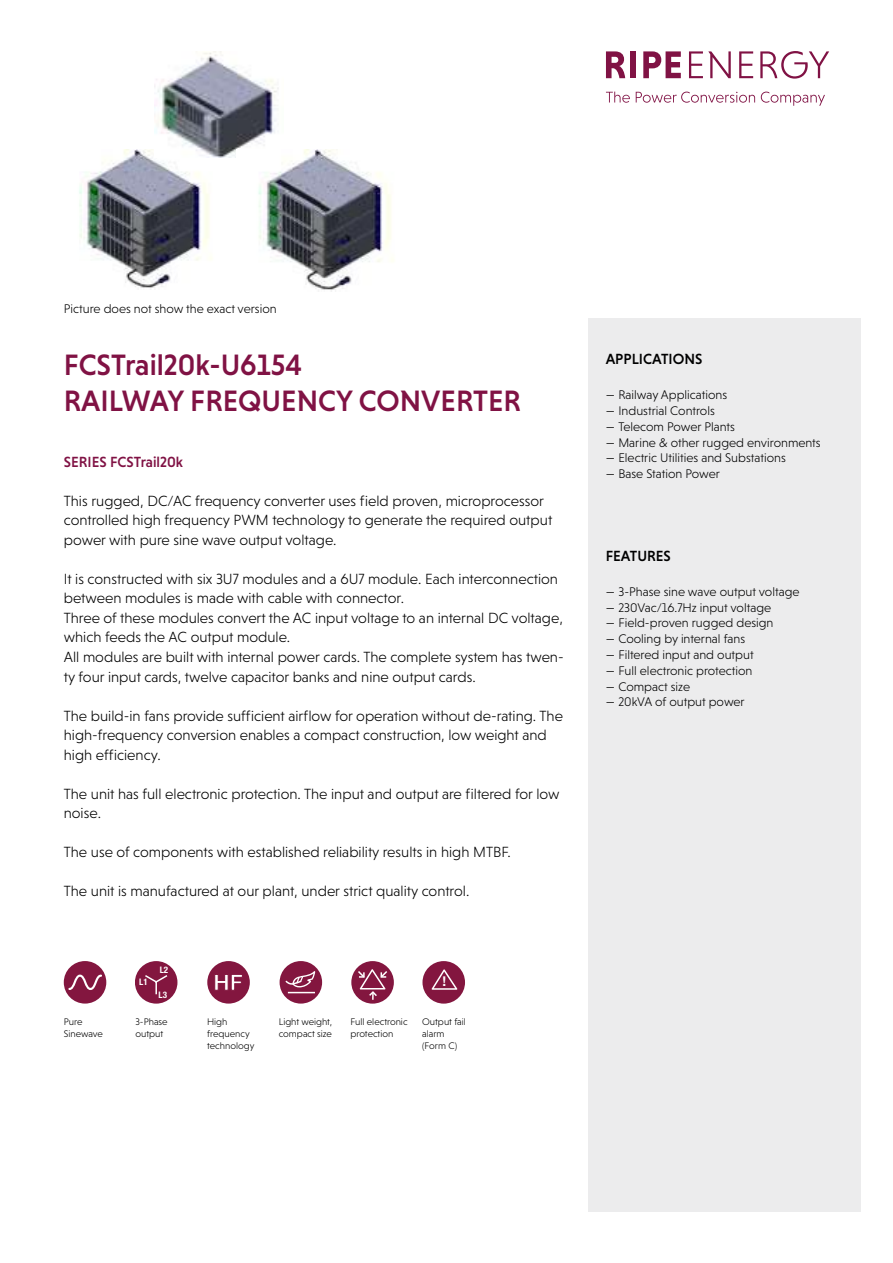
<style>
.page{position:relative;width:893px;height:1263px;background:#fff}
.page>*{position:absolute;margin:0;border:0;box-sizing:border-box;transform-origin:0 0}
.t1{font:500 30px/36px "Niveau Grotesk";color:#801244}
.t2{font:300 15px/19.5px "Niveau Grotesk";color:#000}
.t3{font:500 15px "Niveau Grotesk";color:#000}
.t4{font:500 15px "Niveau Grotesk";color:#801244}
.t5{font:700 13.5px "Helvetica Neue";color:#fff}
.t6{font:300 12.75px "Niveau Grotesk";color:#000}
.t7{font:300 9.75px/12px "Niveau Grotesk";color:#000}
.t8{font:700 condensed 9px "Helvetica Neue";color:#fff}
</style>
<div class="page">
<div style="left:588px;top:319px;width:273px;height:893px;background:#ececed"></div>
<svg style="left:606px;top:51px;width:19px;height:27px"></svg>
<div style="left:631px;top:51px;width:5px;height:27px;background:#801244"></div>
<svg style="left:643px;top:51px;width:38px;height:27px"></svg>
<svg style="left:689px;top:51px;width:42px;height:27px"></svg>
<svg style="left:739px;top:51px;width:14px;height:27px"></svg>
<svg style="left:760px;top:51px;width:69px;height:28px"></svg>
<svg style="left:606px;top:92px;width:24px;height:11px"></svg>
<svg style="left:636px;top:92px;width:119px;height:11px"></svg>
<svg style="left:761px;top:92px;width:64px;height:14px"></svg>
<div style="left:64px;top:961px;width:42px;height:42px;background:#83163f;border-radius:50%"></div>
<svg style="left:68px;top:974px;width:34px;height:16px"></svg>
<div style="left:135px;top:961px;width:42px;height:42px;background:#83163f;border-radius:50%"></div>
<svg style="left:145px;top:975px;width:23px;height:20px"></svg>
<div style="left:207px;top:961px;width:43px;height:42px;background:#83163f;border-radius:50%"></div>
<svg style="left:214px;top:974px;width:28px;height:17px"></svg>
<div style="left:280px;top:961px;width:42px;height:42px;background:#83163f;border-radius:50%"></div>
<svg style="left:285px;top:971px;width:30px;height:22px"></svg>
<div style="left:351px;top:961px;width:43px;height:42px;background:#83163f;border-radius:50%"></div>
<svg style="left:358px;top:969px;width:29px;height:31px"></svg>
<div style="left:423px;top:961px;width:42px;height:42px;background:#83163f;border-radius:50%"></div>
<svg style="left:432px;top:969px;width:25px;height:21px"></svg>
<img style="left:79px;top:150px;width:133px;height:139px">
<img style="left:154px;top:51px;width:125px;height:107px">
<img style="left:237px;top:150px;width:157px;height:141px">
<p class="t6" style="left:64px;top:301px;width:214px">Picture does not show the exact version</p>
<h1 class="t1" style="left:64px;top:347px;width:459px">FCSTrail20k-U6154<br>RAILWAY FREQUENCY CONVERTER</h1>
<p class="t4" style="left:64px;top:453px;width:121px">SERIES FCSTrail20k</p>
<p class="t2" style="left:64px;top:491px;width:490px">This rugged, DC/AC frequency converter uses field proven, microprocessor controlled high frequency PWM technology to generate the required output power with pure sine wave output voltage.</p>
<p class="t2" style="left:64px;top:569px;width:501px">It is constructed with six 3U7 modules and a 6U7 module. Each interconnection between modules is made with cable with connector.<br>Three of these modules convert the AC input voltage to an internal DC voltage, which feeds the AC output module.<br>All modules are built with internal power cards. The complete system has twen&shy;ty four input cards, twelve capacitor banks and nine output cards.</p>
<p class="t2" style="left:64px;top:706px;width:501px">The build-in fans provide sufficient airflow for operation without de-rating. The high-frequency conversion enables a compact construction, low weight and high efficiency.</p>
<p class="t2" style="left:64px;top:784px;width:497px">The unit has full electronic protection. The input and output are filtered for low noise.</p>
<p class="t2" style="left:64px;top:842px;width:449px">The use of components with established reliability results in high MTBF.</p>
<p class="t2" style="left:64px;top:881px;width:407px">The unit is manufactured at our plant, under strict quality control.</p>
<p class="t8" style="left:139px;top:975px;width:10px">L1</p>
<p class="t8" style="left:160px;top:963px;width:10px">L2</p>
<p class="t8" style="left:159px;top:987px;width:10px">L3</p>
<p class="t5" style="left:443px;top:971px;width:5px">!</p>
<p class="t7" style="left:64px;top:1016px;width:41px">Pure<br>Sinewave</p>
<p class="t7" style="left:135px;top:1016px;width:34px">3-Phase output</p>
<p class="t7" style="left:207px;top:1016px;width:49px">High frequency technology</p>
<p class="t7" style="left:279px;top:1016px;width:55px">Light weight, compact size</p>
<p class="t7" style="left:350px;top:1016px;width:59px">Full electronic protection</p>
<p class="t7" style="left:422px;top:1016px;width:45px">Output fail alarm (Form C)</p>
<p class="t3" style="left:606px;top:350px;width:98px">APPLICATIONS</p>
<p class="t6" style="left:606px;top:388px;width:123px">— Railway Applications</p>
<p class="t6" style="left:606px;top:404px;width:111px">— Industrial Controls</p>
<p class="t6" style="left:606px;top:419px;width:131px">— Telecom Power Plants</p>
<p class="t6" style="left:606px;top:435px;width:217px">— Marine &amp; other rugged environments</p>
<p class="t6" style="left:606px;top:451px;width:182px">— Electric Utilities and Substations</p>
<p class="t6" style="left:606px;top:467px;width:116px">— Base Station Power</p>
<p class="t3" style="left:606px;top:547px;width:67px">FEATURES</p>
<p class="t6" style="left:606px;top:584px;width:195px">— 3-Phase sine wave output voltage</p>
<p class="t6" style="left:606px;top:600px;width:167px">— 230Vac/16.7Hz input voltage</p>
<p class="t6" style="left:606px;top:616px;width:169px">— Field-proven rugged design</p>
<p class="t6" style="left:606px;top:632px;width:141px">— Cooling by internal fans</p>
<p class="t6" style="left:606px;top:647px;width:150px">— Filtered input and output</p>
<p class="t6" style="left:606px;top:663px;width:148px">— Full electronic protection</p>
<p class="t6" style="left:606px;top:679px;width:86px">— Compact size</p>
<p class="t6" style="left:606px;top:695px;width:141px">— 20kVA of output power</p>
</div>
